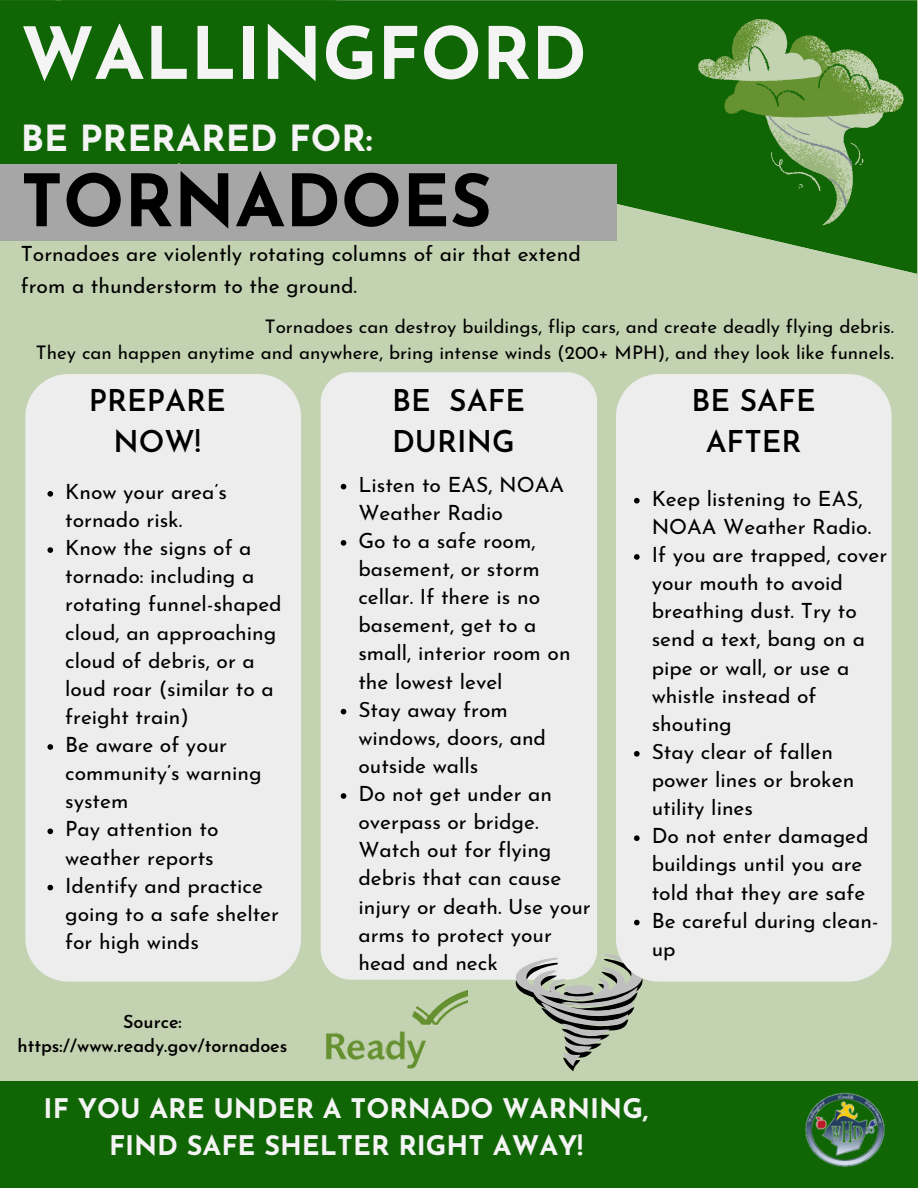
<style>
.page{position:relative;width:918px;height:1188px;background:#c3d3b1}
.page>*{position:absolute;margin:0;border:0;box-sizing:border-box;transform-origin:0 0}
.t1{font:700 72px "Josefin Sans";color:#f4f4f4}
.t2{font:700 72px "Josefin Sans";color:#000}
.t3{font:700 36px "Josefin Sans";color:#f4f4f4}
.t4{font:600 30px/41.7px "Josefin Sans";color:#000;text-align:center}
.t5{font:700 27px/37.2px "Josefin Sans";color:#f4f4f4;text-align:center}
.t6{font:21px/28.2px "Josefin Sans";color:#000}
.t7{font:18.75px/25.8px "Josefin Sans";color:#000;text-align:right}
.t8{font:600 18px/24.8px "Josefin Sans";color:#000;text-align:center}
</style>
<div class="page">
<div style="left:321px;top:372px;width:276px;height:608px;background:#ededed;border-radius:30px"></div>
<div style="left:0;top:1081px;width:918px;height:107px;background:#106505"></div>
<svg style="left:44px;top:0;width:874px;height:274px;fill:#106505"></svg>
<div style="left:0;top:0;width:208px;height:164px;background:#106505"></div>
<div style="left:0;top:164px;width:617px;height:76px;background:#a6a6a6"></div>
<img style="left:326px;top:990px;width:141px;height:79px">
<svg style="left:513px;top:954px;width:130px;height:117px"></svg>
<svg style="left:698px;top:19px;width:206px;height:207px;background:#468432"></svg>
<img style="left:805px;top:1092px;width:80px;height:75px">
<svg style="left:341px;top:484px;width:5px;height:5px"></svg>
<svg style="left:341px;top:540px;width:5px;height:6px"></svg>
<svg style="left:341px;top:709px;width:5px;height:5px"></svg>
<svg style="left:341px;top:793px;width:5px;height:6px"></svg>
<div style="left:616px;top:374px;width:276px;height:608px;background:#ededed"></div>
<svg style="left:634px;top:498px;width:6px;height:6px"></svg>
<svg style="left:634px;top:554px;width:6px;height:6px"></svg>
<svg style="left:634px;top:751px;width:6px;height:6px"></svg>
<svg style="left:634px;top:835px;width:6px;height:6px"></svg>
<svg style="left:634px;top:920px;width:6px;height:5px"></svg>
<div style="left:25px;top:374px;width:276px;height:608px;background:#ededed"></div>
<svg style="left:47px;top:491px;width:6px;height:6px"></svg>
<svg style="left:47px;top:547px;width:6px;height:6px"></svg>
<svg style="left:47px;top:744px;width:6px;height:6px"></svg>
<svg style="left:47px;top:829px;width:6px;height:5px"></svg>
<svg style="left:47px;top:885px;width:6px;height:5px"></svg>
<h1 class="t1" style="left:21px;top:25px;width:567px">WALLINGFORD</h1>
<h2 class="t3" style="left:21px;top:124px;width:353px">BE PRERARED FOR:</h2>
<h1 class="t2" style="left:21px;top:172px;width:473px">TORNADOES</h1>
<p class="t6" style="left:21px;top:240px;width:562px;line-height:31.5px">Tornadoes are violently rotating columns of air that extend from a thunderstorm to the ground.</p>
<p class="t7" style="left:36px;top:315px;width:860px">Tornadoes can destroy buildings, flip cars, and create deadly flying debris.<br>They can happen anytime and anywhere, bring intense winds (200+ MPH), and they look like funnels.</p>
<h3 class="t4" style="left:89px;top:382px;width:139px">PREPARE<br>NOW!</h3>
<h3 class="t4" style="left:392px;top:382px;width:135px;text-align:left">BE SAFE<br>DURING</h3>
<h3 class="t4" style="left:692px;top:382px;width:126px">BE SAFE<br>AFTER</h3>
<p class="t6" style="left:65px;top:480px;width:218px">Know your area’s tornado risk.<br>Know the signs of a tornado: including a rotating funnel-shaped cloud, an approaching cloud of debris, or a loud roar (similar to a freight train)<br>Be aware of your community’s warning system<br>Pay attention to weather reports<br>Identify and practice going to a safe shelter for high winds</p>
<p class="t8" style="left:17px;top:1011px;width:272px">Source: https://www.ready.gov/tornadoes</p>
<p class="t6" style="left:358px;top:472px;width:234px">Listen to EAS, NOAA<br>Weather Radio<br>Go to a safe room, basement, or storm cellar. If there is no basement, get to a small, interior room on the lowest level<br>Stay away from windows, doors, and outside walls<br>Do not get under an overpass or bridge.<br>Watch out for flying debris that can cause injury or death. Use your arms to protect your head and neck</p>
<p class="t6" style="left:652px;top:486px;width:237px">Keep listening to EAS,<br>NOAA Weather Radio.<br>If you are trapped, cover your mouth to avoid breathing dust. Try to send a text, bang on a pipe or wall, or use a whistle instead of shouting<br>Stay clear of fallen power lines or broken utility lines<br>Do not enter damaged buildings until you are told that they are safe<br>Be careful during clean&shy;up</p>
<p class="t5" style="left:44px;top:1093px;width:606px">IF YOU ARE UNDER A TORNADO WARNING,<br>FIND SAFE SHELTER RIGHT AWAY!</p>
</div>
